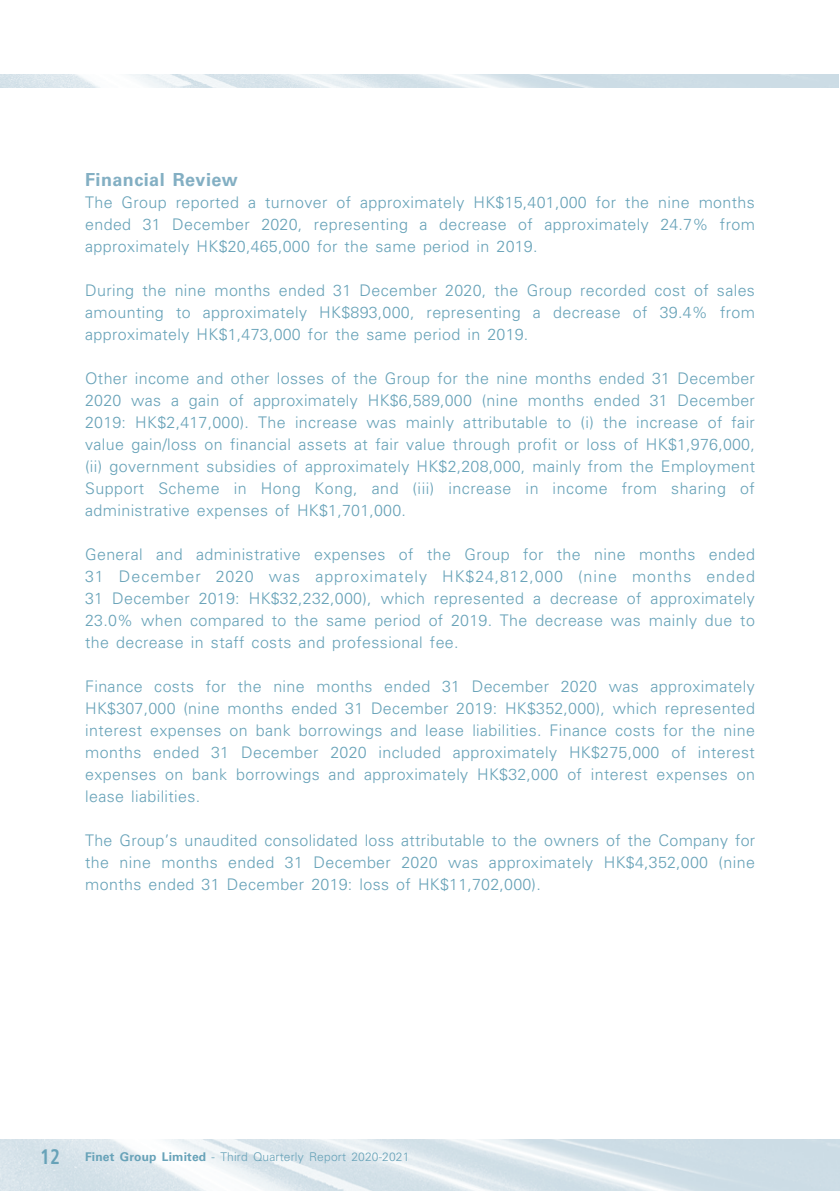
<style>
.page{position:relative;width:840px;height:1191px;background:#fff}
.page>*{position:absolute;margin:0;border:0;box-sizing:border-box;transform-origin:0 0}
._04___H2{font:700 18px "Univers LT Std";letter-spacing:.025em;color:#83afc3}
._01_Body_Text{font:300 16px/22px "Univers LT Std";letter-spacing:.025em;color:#67a2b8;text-align:justify}
.t1{font:300 12px "Univers LT Std";letter-spacing:.015em;color:#67a2b8}
.s1{font-family:"Frutiger LT Std";font-weight:700;font-stretch:condensed;font-size:21px}
.s2{font-weight:700}
</style>
<div class="page">
<img style="left:0;top:1139px;width:839px;height:52px">
<img style="left:0;top:75px;width:838px;height:13px">
<p class="_04___H2" style="left:85px;top:169px;width:154px">Financial Review</p>
<p class="_01_Body_Text" style="left:85px;top:191px;width:671px">The Group reported a turnover of approximately HK$15,401,000 for the nine months ended 31 December 2020, representing a decrease of approximately 24.7% from approximately HK$20,465,000 for the same period in 2019.</p>
<p class="_01_Body_Text" style="left:85px;top:279px;width:671px">During the nine months ended 31 December 2020, the Group recorded cost of sales amounting to approximately HK$893,000, representing a decrease of 39.4% from approximately HK$1,473,000 for the same period in 2019.</p>
<p class="_01_Body_Text" style="left:85px;top:367px;width:671px">Other income and other losses of the Group for the nine months ended 31 December 2020 was a gain of approximately HK$6,589,000 (nine months ended 31 December 2019: HK$2,417,000). The increase was mainly attributable to (i) the increase of fair value gain/loss on financial assets at fair value through profit or loss of HK$1,976,000, (ii) government subsidies of approximately HK$2,208,000, mainly from the Employment Support Scheme in Hong Kong, and (iii) increase in income from sharing of administrative expenses of HK$1,701,000.</p>
<p class="_01_Body_Text" style="left:85px;top:543px;width:671px">General and administrative expenses of the Group for the nine months ended 31 December 2020 was approximately HK$24,812,000 (nine months ended 31 December 2019: HK$32,232,000), which represented a decrease of approximately 23.0% when compared to the same period of 2019. The decrease was mainly due to the decrease in staff costs and professional fee.</p>
<p class="_01_Body_Text" style="left:85px;top:675px;width:671px">Finance costs for the nine months ended 31 December 2020 was approximately HK$307,000 (nine months ended 31 December 2019: HK$352,000), which represented interest expenses on bank borrowings and lease liabilities. Finance costs for the nine months ended 31 December 2020 included approximately HK$275,000 of interest expenses on bank borrowings and approximately HK$32,000 of interest expenses on lease liabilities.</p>
<p class="_01_Body_Text" style="left:85px;top:829px;width:671px">The Group’s unaudited consolidated loss attributable to the owners of the Company for the nine months ended 31 December 2020 was approximately HK$4,352,000 (nine months ended 31 December 2019: loss of HK$11,702,000).</p>
<p class="t1" style="left:40px;top:1149px;width:371px"><span class="s1">12</span> <span class="s2">Finet Group Limited</span> - Third Quarterly Report 2020-2021</p>
</div>
